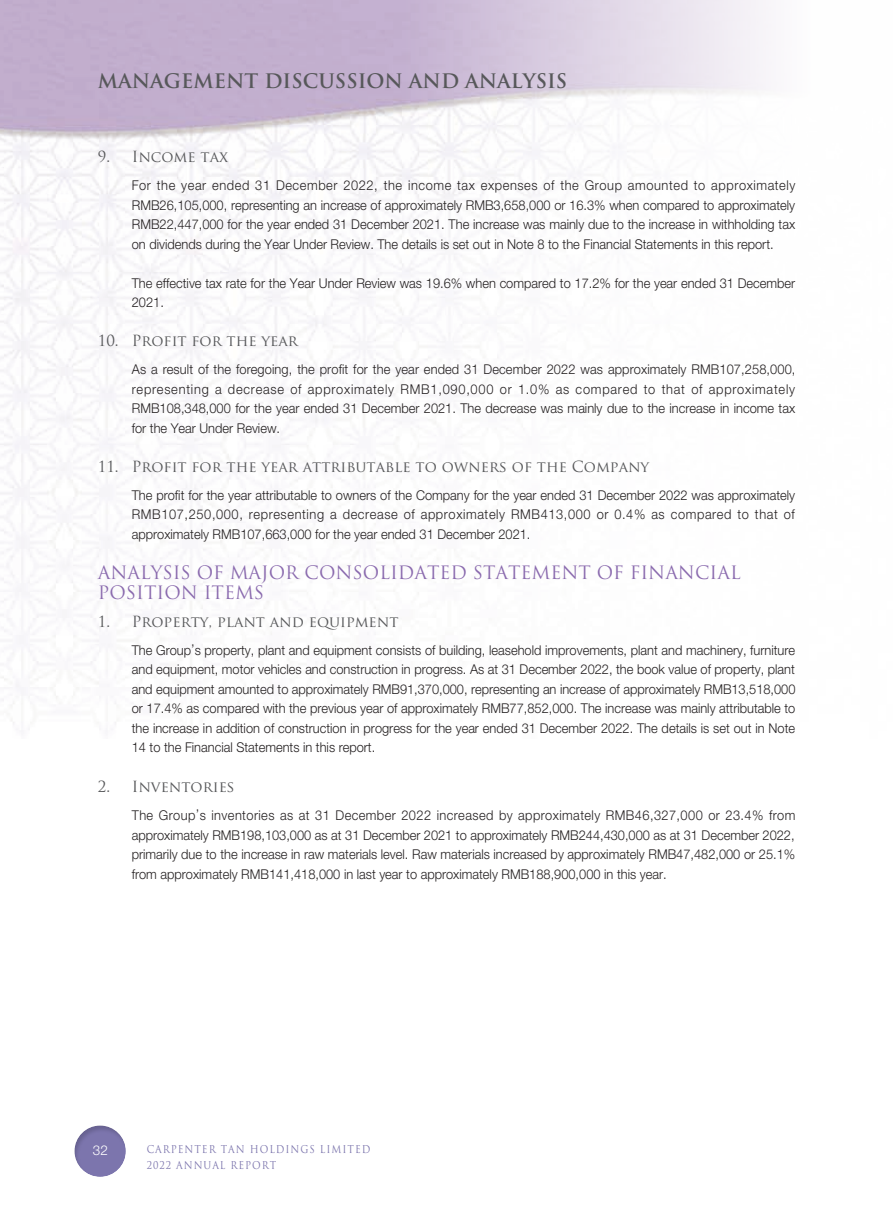
<style>
.page{position:relative;width:893px;height:1212px;background:#fff}
.page>*{position:absolute;margin:0;border:0;box-sizing:border-box;transform-origin:0 0}
.t1{font:700 19.5px "Trajan Pro";color:#57585a}
.t2{font:18px/20.2px "Trajan Pro";color:#8a6aae}
.t3{font:15px "Trajan Pro";color:#57585a}
.t4{font:300 13.5px/19.5px "Helvetica Neue LT Std";color:#231f20;text-align:justify;scale:.95 1}
.t5{font:300 13.5px "Helvetica Neue LT Std";color:#fff}
.t6{font:10.5px/16px "Trajan Pro";letter-spacing:.1em;color:#7c75ad;scale:.9 1}
</style>
<div class="page">
<div style="left:61px;top:1113px;width:79px;height:65px;background:#57585a;opacity:.25"></div>
<h1 class="t1" style="left:98px;top:68px;width:471px">MANAGEMENT DISCUSSION AND ANALYSIS</h1>
<p class="t3" style="left:98px;top:147px;width:132px">9. Income tax</p>
<p class="t4" style="left:132px;top:175px;width:700px">For the year ended 31 December 2022, the income tax expenses of the Group amounted to approximately RMB26,105,000, representing an increase of approximately RMB3,658,000 or 16.3% when compared to approximately RMB22,447,000 for the year ended 31 December 2021. The increase was mainly due to the increase in withholding tax on dividends during the Year Under Review. The details is set out in Note 8 to the Financial Statements in this report.</p>
<p class="t4" style="left:132px;top:273px;width:700px">The effective tax rate for the Year Under Review was 19.6% when compared to 17.2% for the year ended 31 December<br>2021.</p>
<p class="t3" style="left:98px;top:331px;width:202px">10. Profit for the year</p>
<p class="t4" style="left:132px;top:359px;width:700px">As a result of the foregoing, the profit for the year ended 31 December 2022 was approximately RMB107,258,000, representing a decrease of approximately RMB1,090,000 or 1.0% as compared to that of approximately RMB108,348,000 for the year ended 31 December 2021. The decrease was mainly due to the increase in income tax for the Year Under Review.</p>
<p class="t3" style="left:98px;top:457px;width:553px">11. Profit for the year attributable to owners of the Company</p>
<p class="t4" style="left:132px;top:485px;width:700px">The profit for the year attributable to owners of the Company for the year ended 31 December 2022 was approximately RMB107,250,000, representing a decrease of approximately RMB413,000 or 0.4% as compared to that of approximately RMB107,663,000 for the year ended 31 December 2021.</p>
<h2 class="t2" style="left:98px;top:562px;width:644px">ANALYSIS OF MAJOR CONSOLIDATED STATEMENT OF FINANCIAL<br>POSITION ITEMS</h2>
<p class="t3" style="left:98px;top:612px;width:302px">1. Property, plant and equipment</p>
<p class="t4" style="left:132px;top:640px;width:700px">The Group’s property, plant and equipment consists of building, leasehold improvements, plant and machinery, furniture and equipment, motor vehicles and construction in progress. As at 31 December 2022, the book value of property, plant and equipment amounted to approximately RMB91,370,000, representing an increase of approximately RMB13,518,000 or 17.4% as compared with the previous year of approximately RMB77,852,000. The increase was mainly attributable to the increase in addition of construction in progress for the year ended 31 December 2022. The details is set out in Note 14 to the Financial Statements in this report.</p>
<p class="t3" style="left:98px;top:777px;width:138px">2. Inventories</p>
<p class="t4" style="left:132px;top:805px;width:700px">The Group’s inventories as at 31 December 2022 increased by approximately RMB46,327,000 or 23.4% from approximately RMB198,103,000 as at 31 December 2021 to approximately RMB244,430,000 as at 31 December 2022, primarily due to the increase in raw materials level. Raw materials increased by approximately RMB47,482,000 or 25.1% from approximately RMB141,418,000 in last year to approximately RMB188,900,000 in this year.</p>
<p class="t5" style="left:93px;top:1142px;width:17px">32</p>
<p class="t6" style="left:147px;top:1141px;width:250px">CARPENTER TAN HOLDINGS LIMITED<br>2022 ANNUAL REPORT</p>
</div>
